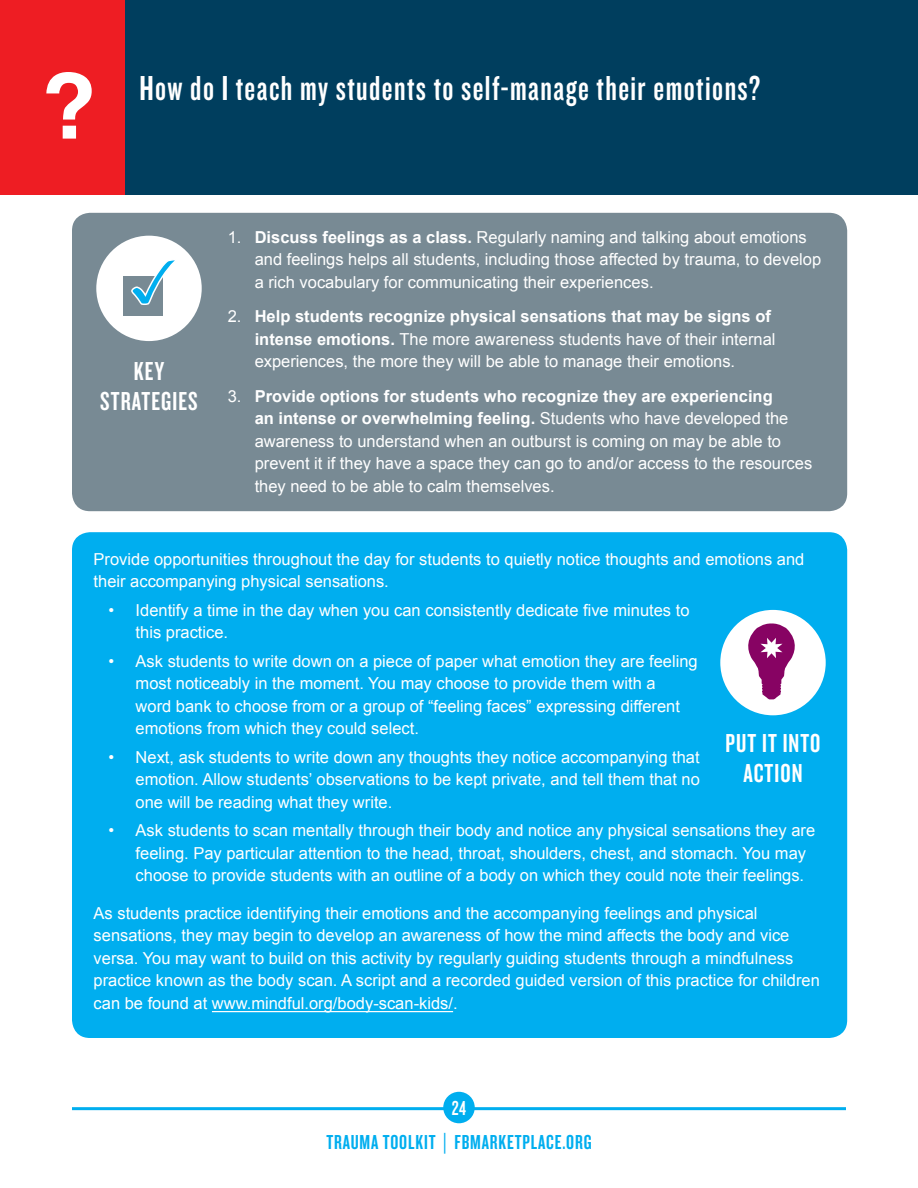
<style>
.page{position:relative;width:918px;height:1188px;background:#fff}
.page>*{position:absolute;margin:0;border:0;box-sizing:border-box;transform-origin:0 0}
.t1{font:36px "Knockout 48 Featherweight";letter-spacing:.04em;color:#fff}
.t2{font:27px/30px "Knockout 48 Featherweight";letter-spacing:.04em;color:#fff;text-align:center}
.t3{font:21px "Knockout 48 Featherweight";letter-spacing:.04em;color:#00aeef}
.t4{font:21px "Knockout 48 Featherweight";color:#fff}
.t5{font:16.5px/22.5px "Arial";color:#fff}
.s1{font-weight:700}
.s2{font-size:26.25px}
</style>
<div class="page">
<hr style="left:72px;top:1107px;width:774px;height:3px;background:#00aeef">
<div style="left:443px;top:1092px;width:32px;height:31px;background:#00aeef;border-radius:50%"></div>
<div style="left:72px;top:213px;width:775px;height:298px;background:#788a94;border-radius:18px"></div>
<div style="left:96px;top:236px;width:106px;height:105px;background:#fff;border-radius:50%"></div>
<div style="left:124px;top:277px;width:39px;height:39px;background:#788a94"></div>
<svg style="left:130px;top:260px;width:45px;height:45px"></svg>
<div style="left:72px;top:532px;width:775px;height:506px;background:#00aeef;border-radius:18px"></div>
<hr style="left:212px;top:1011px;width:241px;height:1px;background:#fff">
<div style="left:720px;top:610px;width:106px;height:105px;background:#fff;border-radius:50%"></div>
<svg style="left:748px;top:623px;width:47px;height:76px"></svg>
<div style="left:0;top:0;width:918px;height:194px;background:#003e5e"></div>
<div style="left:0;top:0;width:125px;height:194px;background:#ee1d23"></div>
<svg style="left:46px;top:72px;width:46px;height:67px"></svg>
<p class="t1" style="left:140px;top:66px;width:622px">How do I teach my students to self-manage their emotions?</p>
<p class="t2" style="left:134px;top:355px;width:32px">KEY</p>
<p class="t2" style="left:100px;top:385px;width:99px">STRATEGIES</p>
<p class="t5" style="left:255px;top:226px;width:568px;text-indent:-27px">1. <span class="s1">Discuss feelings as a class.</span> Regularly naming and talking about emotions and feelings helps all students, including those affected by trauma, to develop a rich vocabulary for communicating their experiences.</p>
<p class="t5" style="left:255px;top:305px;width:522px;text-indent:-27px">2. <span class="s1">Help students recognize physical sensations that may be signs of intense emotions.</span> The more awareness students have of their internal experiences, the more they will be able to manage their emotions.</p>
<p class="t5" style="left:255px;top:385px;width:559px;text-indent:-27px">3. <span class="s1">Provide options for students who recognize they are experiencing<br>an intense or overwhelming feeling.</span> Students who have developed the awareness to understand when an outburst is coming on may be able to prevent it if they have a space they can go to and/or access to the resources they need to be able to calm themselves.</p>
<p class="t5" style="left:94px;top:548px;width:712px">Provide opportunities throughout the day for students to quietly notice thoughts and emotions and their accompanying physical sensations.</p>
<p class="t5" style="left:136px;top:599px;width:555px;text-indent:-27px">• Identify a time in the day when you can consistently dedicate five minutes to this practice.</p>
<p class="t5" style="left:136px;top:650px;width:564px;text-indent:-27px">• Ask students to write down on a piece of paper what emotion they are feeling most noticeably in the moment. You may choose to provide them with a<br>word bank to choose from or a group of “feeling faces” expressing different emotions from which they could select.</p>
<p class="t5" style="left:136px;top:746px;width:566px;text-align:justify;text-indent:-27px">• Next, ask students to write down any thoughts they notice accompanying that emotion. Allow students’ observations to be kept private, and tell them that no one will be reading what they write.</p>
<p class="t5" style="left:136px;top:819px;width:681px;text-indent:-27px">• Ask students to scan mentally through their body and notice any physical sensations they are feeling. Pay particular attention to the head, throat, shoulders, chest, and stomach. You may choose to provide students with an outline of a body on which they could note their feelings.</p>
<p class="t5" style="left:94px;top:902px;width:728px">As students practice identifying their emotions and the accompanying feelings and physical sensations, they may begin to develop an awareness of how the mind affects the body and vice versa. You may want to build on this activity by regularly guiding students through a mindfulness practice known as the body scan. A script and a recorded guided version of this practice for children can be found at www.mindful.org/body-scan-kids/.</p>
<p class="t2" style="left:726px;top:728px;width:97px">PUT IT INTO<br>ACTION</p>
<p class="t4" style="left:452px;top:1095px;width:16px">24</p>
<p class="t3" style="left:326px;top:1130px;width:267px">TRAUMA TOOLKIT <span class="s2">|</span> FBMARKETPLACE.ORG</p>
</div>
